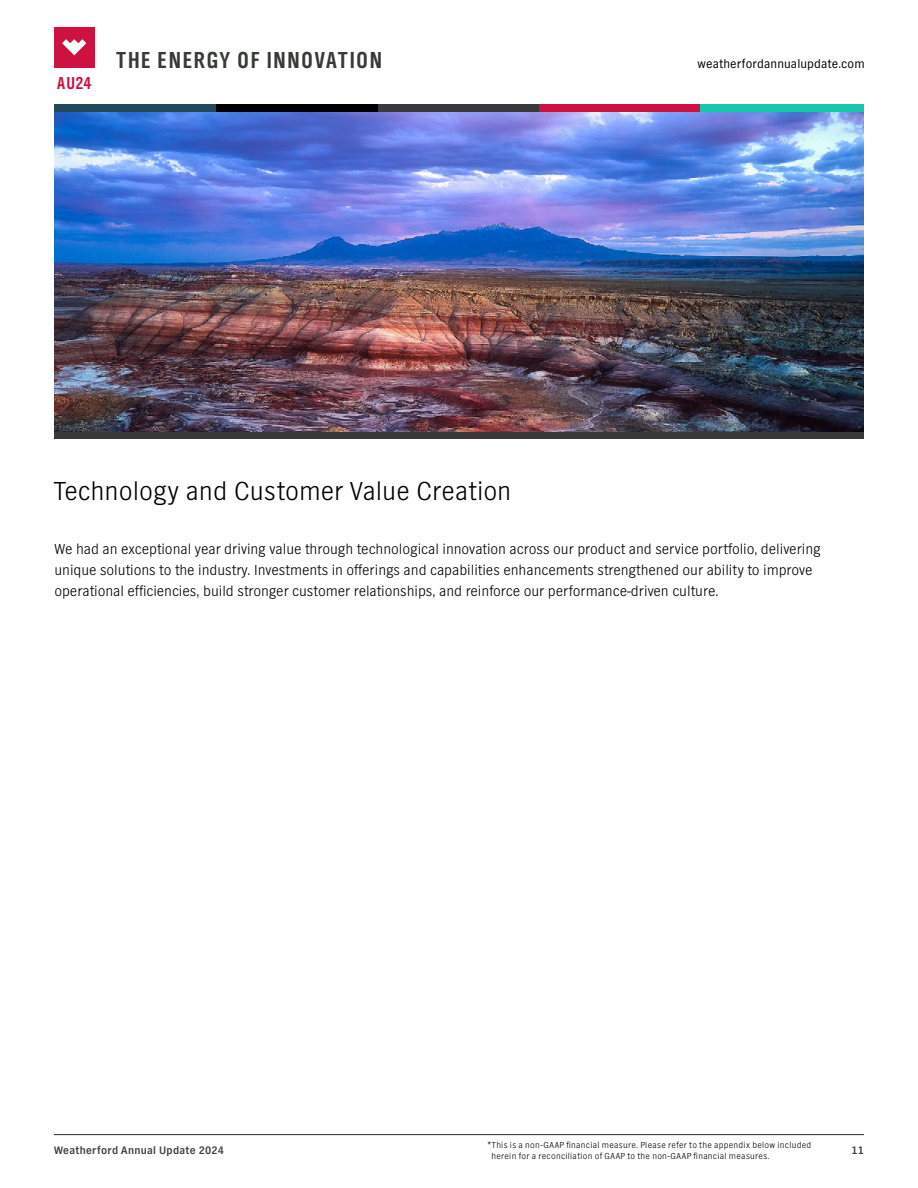
<style>
.page{position:relative;width:918px;height:1188px;background:#fff}
.page>*{position:absolute;margin:0;border:0;box-sizing:border-box;transform-origin:0 0}
.t1{font:300 27px "TV Nord EF";color:#000}
.t2{font:24px "TV Nord EF Bold Con";letter-spacing:.075em;color:#373a36}
.t3{font:18px "TV Nord EF Bold Con";color:#ce1141}
.t4{font:300 15px/21px "TV Nord EF";color:#000}
.t5{font:12.75px "TV Nord EF";letter-spacing:.01em;color:#000}
.t6{font:700 11.25px "TV Nord EF";letter-spacing:.03em;color:#404040}
.t7{font:300 9px/12px "TV Nord EF";letter-spacing:.035em;color:#000}
</style>
<div class="page">
<div style="left:54px;top:27px;width:40px;height:41px;background:#ce1141"></div>
<svg style="left:62px;top:39px;width:24px;height:16px"></svg>
<hr style="left:54px;top:1134px;width:810px;height:1px;background:#404040">
<img style="left:54px;top:112px;width:810px;height:320px">
<div style="left:54px;top:432px;width:810px;height:7px;background:#373a36"></div>
<div style="left:54px;top:104px;width:163px;height:8px;background:#23495b"></div>
<div style="left:216px;top:104px;width:164px;height:8px;background:#000"></div>
<div style="left:378px;top:104px;width:164px;height:8px;background:#373a36"></div>
<div style="left:539px;top:104px;width:164px;height:8px;background:#ce1141"></div>
<div style="left:701px;top:104px;width:163px;height:8px;background:#16c8a8"></div>
<p class="t3" style="left:57px;top:73px;width:36px">AU24</p>
<h2 class="t2" style="left:116px;top:45px;width:267px">THE ENERGY OF INNOVATION</h2>
<h1 class="t1" style="left:54px;top:476px;width:459px">Technology and Customer Value Creation</h1>
<p class="t5" style="left:698px;top:56px;width:169px">weatherfordannualupdate.com</p>
<p class="t4" style="left:54px;top:538px;width:768px">We had an exceptional year driving value through technological innovation across our product and service portfolio, delivering unique solutions to the industry. Investments in offerings and capabilities enhancements strengthened our ability to improve operational efficiencies, build stronger customer relationships, and reinforce our performance-driven culture.</p>
<p class="t7" style="left:491px;top:1139px;width:321px;text-indent:-4px">*This is a non-GAAP financial measure. Please refer to the appendix below included herein for a reconciliation of GAAP to the non-GAAP financial measures.</p>
<p class="t6" style="left:54px;top:1144px;width:172px">Weatherford Annual Update 2024</p>
<p class="t6" style="left:852px;top:1144px;width:14px">11</p>
</div>
